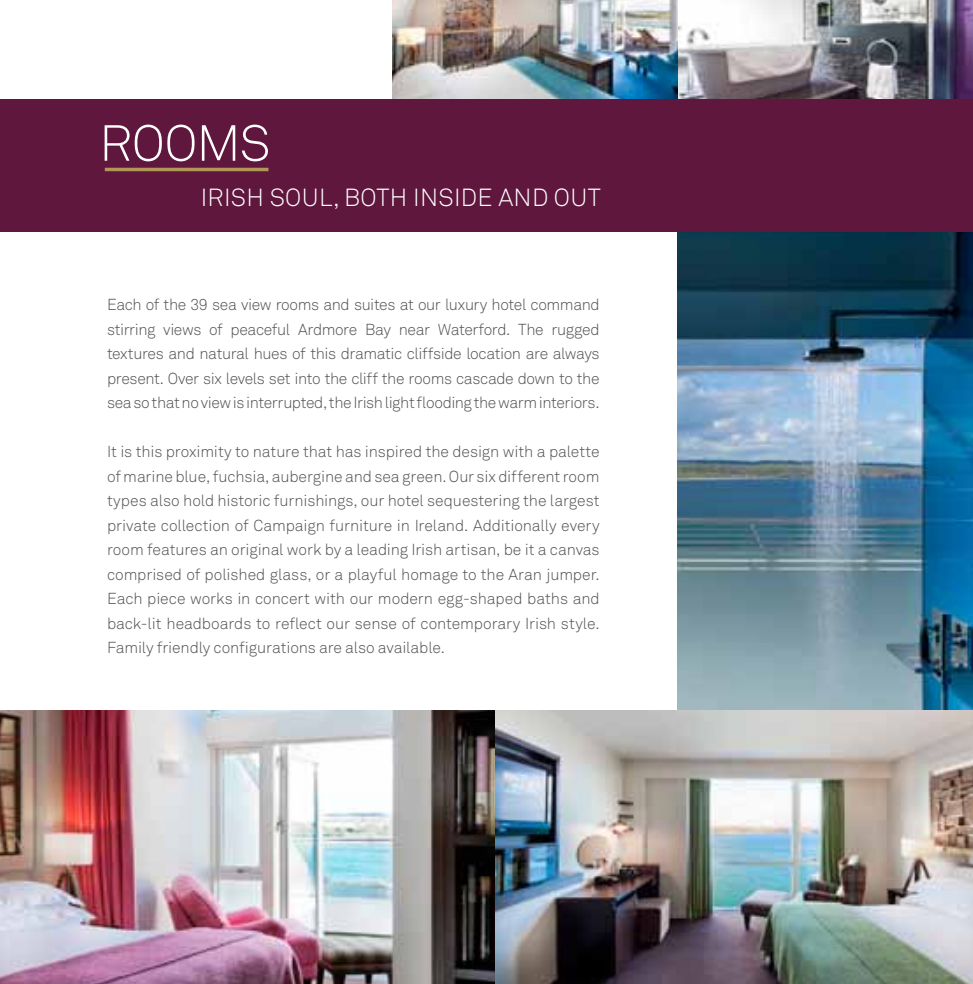
<style>
.page{position:relative;width:973px;height:984px;background:#fff}
.page>*{position:absolute;margin:0;border:0;box-sizing:border-box;transform-origin:0 0}
.t1{font:300 50.05px "Akkurat";letter-spacing:-.01em;color:#fff}
.t2{font:300 24.5px "Akkurat";color:#fff}
.t3{font:300 15.75px/24.5px "Akkurat";letter-spacing:-.02em;color:#504f53;text-align:justify}
</style>
<div class="page">
<img style="left:677px;top:232px;width:295px;height:478px">
<img style="left:677px;top:0;width:295px;height:99px">
<img style="left:392px;top:0;width:285px;height:99px">
<div style="left:0;top:99px;width:972px;height:133px;background:#60173e"></div>
<hr style="left:105px;top:168px;width:163px;height:3px;background:#b39759">
<img style="left:0;top:710px;width:495px;height:274px">
<img style="left:495px;top:710px;width:477px;height:274px">
<h1 class="t1" style="left:99px;top:114px;width:173px">ROOMS</h1>
<h2 class="t2" style="left:201px;top:183px;width:13px">irish</h2>
<h2 class="t2" style="left:270px;top:183px;width:17px">sou</h2>
<h2 class="t2" style="left:319px;top:183px;width:41px">l, Both</h2>
<h2 class="t2" style="left:413px;top:183px;width:157px">inside and out</h2>
<p class="t3" style="left:107px;top:293px;width:494px">Each of the 39 sea view rooms and suites at our luxury hotel command stirring views of peaceful Ardmore Bay near Waterford. The rugged textures and natural hues of this dramatic cliffside location are always present. Over six levels set into the cliff the rooms cascade down to the sea so that no view is interrupted, the Irish light flooding the warm interiors.</p>
<p class="t3" style="left:107px;top:440px;width:494px">It is this proximity to nature that has inspired the design with a palette of marine blue, fuchsia, aubergine and sea green. Our six different room types also hold historic furnishings, our hotel sequestering the largest private collection of Campaign furniture in Ireland. Additionally every room features an original work by a leading Irish artisan, be it a canvas comprised of polished glass, or a playful homage to the Aran jumper.<br>Each piece works in concert with our modern egg-shaped baths and back-lit headboards to reflect our sense of contemporary Irish style.<br>Family friendly configurations are also available.</p>
</div>
